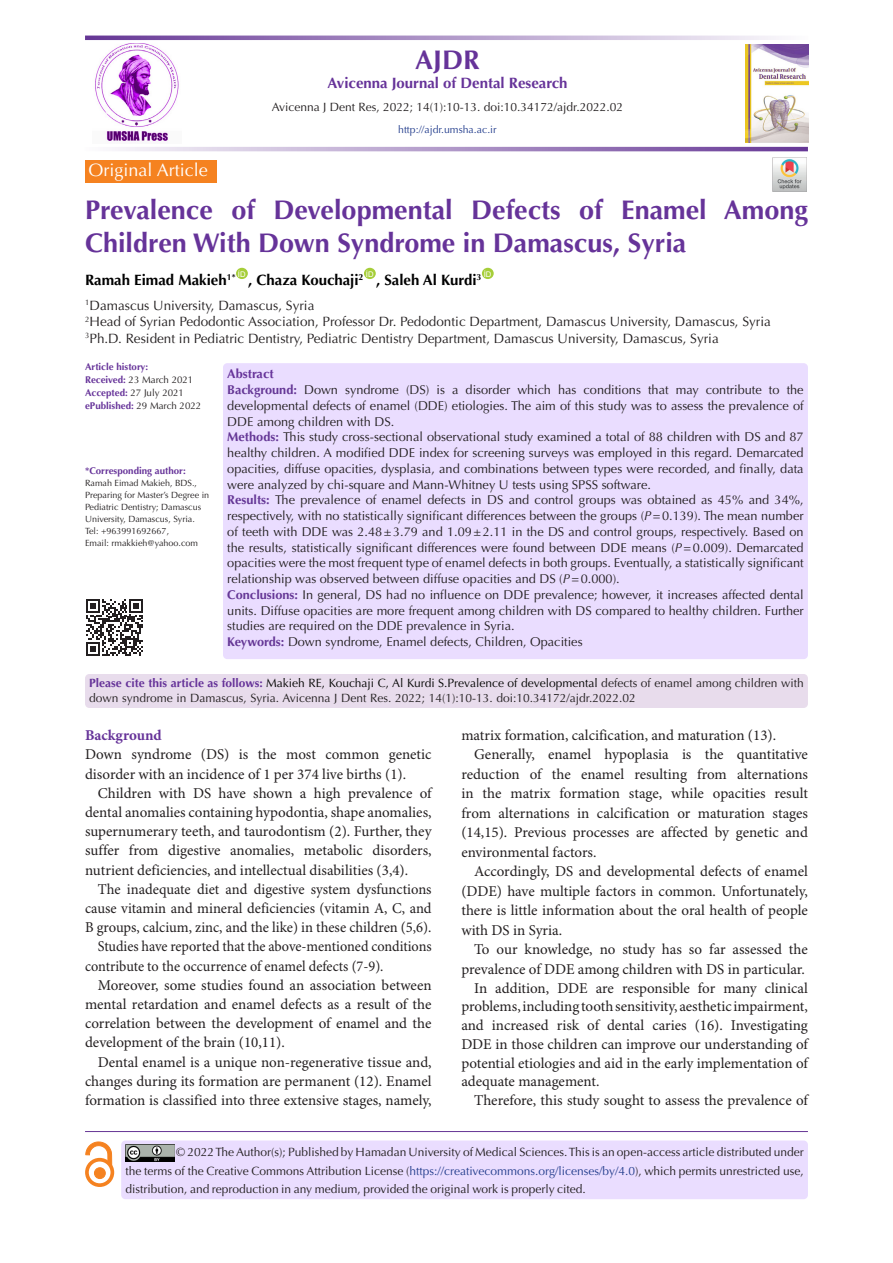
<style>
.page{position:relative;width:893px;height:1263px;background:#fff}
.page>*{position:absolute;margin:0;border:0;box-sizing:border-box;transform-origin:0 0}
.t1{font:700 27px/33px "Optima LT Std";color:#639}
.t2{font:18px "Optima LT Std";color:#fff}
.t3{font:15px/19.2px "Minion Pro";color:#231f20;text-align:justify}
.t4{font:15px/19.2px "Minion Pro";color:#231f20;scale:.95 1}
.t5{font:700 15px "Optima LT Std";color:#000}
.t6{font:700 15px "Optima LT Std";color:#639}
.t7{font:700 15px "Minion Pro";color:#639}
.t8{font:13.5px "Optima LT Std";color:#231f20}
.t9{font:12.75px/15.8px "Optima LT Std";color:#231f20;text-align:justify}
.t10{font:700 12.75px "Optima LT Std";color:#639}
.t11{font:12px/18px "Optima LT Std";color:#231f20;text-align:justify}
.Body_Text{font:10.5px "Optima LT Std";color:#253f8e}
.t12{font:700 9.75px "Optima LT Std";color:#639}
.t13{font:9.75px "Optima LT Std";color:#231f20}
.t14{font:9px/12px "Optima LT Std";color:#231f20}
.t15{font:7.8px "Arial";color:#fff}
.s1{font-weight:700;color:#639}
.s2{font-weight:400;color:#231f20}
.s3{font-weight:700;color:#653796}
.s4{font-style:italic}
.s5{color:#040503}
.s6{color:#221e1f}
.s7{color:#253f8e}
</style>
<div class="page">
<hr style="left:85px;top:1131px;width:723px;height:1px;background:#663695">
<div style="left:121px;top:1140px;width:687px;height:59px;background:#eaddff;border-radius:4px"></div>
<img style="left:125px;top:1145px;width:49px;height:17px">
<div style="left:236px;top:268px;width:12px;height:11px;background:#a6ce39;border-radius:50%"></div>
<div style="left:364px;top:268px;width:12px;height:11px;background:#a6ce39;border-radius:50%"></div>
<div style="left:482px;top:268px;width:12px;height:11px;background:#a6ce39;border-radius:50%"></div>
<div style="left:85px;top:160px;width:132px;height:22px;background:#f58220"></div>
<img style="left:773px;top:158px;width:34px;height:34px">
<div style="left:85px;top:674px;width:723px;height:34px;background:#e8dcec;border-radius:4px"></div>
<svg style="left:115px;top:147px;width:693px;height:4px;background:#ad95c6"></svg>
<svg style="left:85px;top:36px;width:694px;height:4px;background:#ad95c6"></svg>
<div style="left:223px;top:363px;width:585px;height:296px;background:#eaddff;border-radius:4px"></div>
<svg style="left:86px;top:599px;width:57px;height:56px"></svg>
<div style="left:94px;top:1168px;width:11px;height:10px;background:#f58220;border-radius:50%"></div>
<div style="left:94px;top:1167px;width:11px;height:12px;border:1px solid #f58220;border-radius:50%"></div>
<div style="left:85px;top:1158px;width:29px;height:29px;border:4px solid #f58220;border-radius:50%"></div>
<svg style="left:86px;top:1142px;width:26px;height:24px"></svg>
<img style="left:95px;top:43px;width:84px;height:100px">
<img style="left:745px;top:45px;width:63px;height:97px">
<p class="t2" style="left:88px;top:160px;width:121px">Original Article</p>
<p class="t1" style="left:415px;top:43px;width:66px">AJDR</p>
<p class="t6" style="left:327px;top:74px;width:241px">Avicenna Journal of Dental Research</p>
<p class="t11" style="left:272px;top:98px;width:353px">Avicenna J Dent Res, 2022; 14(1):10-13. doi:10.34172/ajdr.2022.02</p>
<p class="Body_Text" style="left:398px;top:124px;width:100px">http://ajdr.umsha.ac.ir</p>
<p class="t1" style="left:85px;top:194px;width:724px">Prevalence of Developmental Defects of Enamel Among<br>Children With Down Syndrome in Damascus, Syria</p>
<p class="t5" style="left:85px;top:271px;width:152px">Ramah Eimad Makieh<sup>1*</sup></p>
<p class="t15" style="left:238px;top:268px;width:9px">ID</p>
<p class="t5" style="left:248px;top:271px;width:117px">, Chaza Kouchaji<sup>2</sup></p>
<p class="t15" style="left:366px;top:268px;width:9px">ID</p>
<p class="t5" style="left:376px;top:271px;width:107px">, Saleh Al Kurdi<sup>3</sup></p>
<p class="t15" style="left:484px;top:268px;width:9px">ID</p>
<p class="t8" style="left:85px;top:297px;width:231px"><sup>1</sup>Damascus University, Damascus, Syria</p>
<p class="t8" style="left:85px;top:314px;width:687px"><sup>2</sup>Head of Syrian Pedodontic Association, Professor Dr. Pedodontic Department, Damascus University, Damascus, Syria</p>
<p class="t8" style="left:85px;top:330px;width:635px"><sup>3</sup>Ph.D. Resident in Pediatric Dentistry, Pediatric Dentistry Department, Damascus University, Damascus, Syria</p>
<p class="t12" style="left:85px;top:361px;width:65px">Article history:</p>
<p class="t13" style="left:85px;top:374px;width:110px"><span class="s1">Received:</span> 23 March 2021</p>
<p class="t13" style="left:85px;top:387px;width:101px"><span class="s1">Accepted:</span> 27 July 2021</p>
<p class="t12" style="left:85px;top:400px;width:118px">ePublished: <span class="s2">29 March 2022</span></p>
<p class="t12" style="left:85px;top:465px;width:102px">*Corresponding author:</p>
<p class="t14" style="left:85px;top:477px;width:126px">Ramah Eimad Makieh, BDS.,<br>Preparing for Master’s Degree in<br>Pediatric Dentistry; Damascus<br>University, Damascus, Syria.</p>
<p class="t14" style="left:85px;top:525px;width:86px">Tel: +963991692667,</p>
<p class="t14" style="left:85px;top:537px;width:115px">Email: rmakkieh@yahoo.com</p>
<p class="t10" style="left:227px;top:366px;width:48px">Abstract</p>
<p class="t9" style="left:227px;top:382px;width:578px"><span class="s3">Background:</span> Down syndrome (DS) is a disorder which has conditions that may contribute to the developmental defects of enamel (DDE) etiologies. The aim of this study was to assess the prevalence of DDE among children with DS.</p>
<p class="t9" style="left:227px;top:429px;width:578px"><span class="s3">Methods:</span> This study cross-sectional observational study examined a total of 88 children with DS and 87 healthy children. A modified DDE index for screening surveys was employed in this regard. Demarcated opacities, diffuse opacities, dysplasia, and combinations between types were recorded, and finally, data were analyzed by chi-square and Mann-Whitney U tests using SPSS software.</p>
<p class="t9" style="left:227px;top:492px;width:578px"><span class="s3">Results:</span> The prevalence of enamel defects in DS and control groups was obtained as 45% and 34%, respectively, with no statistically significant differences between the groups (<span class="s4">P</span>=0.139). The mean number of teeth with DDE was 2.48±3.79 and 1.09±2.11 in the DS and control groups, respectively. Based on the results, statistically significant differences were found between DDE means (<span class="s4">P</span>=0.009). Demarcated opacities were the most frequent type of enamel defects in both groups. Eventually, a statistically significant relationship was observed between diffuse opacities and DS (<span class="s4">P</span>=0.000).</p>
<p class="t9" style="left:227px;top:587px;width:578px"><span class="s3">Conclusions:</span> In general, DS had no influence on DDE prevalence; however, it increases affected dental units. Diffuse opacities are more frequent among children with DS compared to healthy children. Further studies are required on the DDE prevalence in Syria.</p>
<p class="t9" style="left:227px;top:634px;width:357px"><span class="s3">Keywords:</span> Down syndrome, Enamel defects, Children, Opacities</p>
<p class="t11" style="left:89px;top:676px;width:716px;line-height:15px"><span class="s1">Please cite this article as follows:</span> <span class="s5">Makieh RE, Kouchaji C, Al Kurdi S.Prevalence of developmental</span> defects of enamel among children with down syndrome in Damascus, Syria. Avicenna J Dent Res. 2022; 14(1):10-13. doi:10.34172/ajdr.2022.02</p>
<p class="t3" style="left:461px;top:726px;width:316px">matrix formation, calcification, and maturation (13).</p>
<p class="t3" style="left:461px;top:745px;width:348px;text-indent:13px">Generally, enamel hypoplasia is the quantitative reduction of the enamel resulting from alternations in the matrix formation stage, while opacities result from alternations in calcification or maturation stages (14,15). Previous processes are affected by genetic and environmental factors.</p>
<p class="t3" style="left:461px;top:862px;width:348px;text-indent:13px">Accordingly, DS and developmental defects of enamel (DDE) have multiple factors in common. Unfortunately, there is little information about the oral health of people with DS in Syria.</p>
<p class="t3" style="left:461px;top:940px;width:348px;text-align:right">To our knowledge, no study has so far assessed the prevalence of DDE among children with DS in particular.</p>
<p class="t3" style="left:461px;top:979px;width:348px;line-height:18.8px;text-indent:13px">In addition, DDE are responsible for many clinical problems, including tooth sensitivity, aesthetic impairment, and increased risk of dental caries (16). Investigating DDE in those children can improve our understanding of potential etiologies and aid in the early implementation of adequate management.</p>
<p class="t3" style="left:474px;top:1091px;width:335px">Therefore, this study sought to assess the prevalence of</p>
<p class="t11" style="left:125px;top:1143px;width:680px;text-indent:51px">© 2022 The Author(s); Published by Hamadan University of Medical Sciences. This is an open-access article distributed under the terms of the Creative Commons Attribution License <span class="s6">(</span><span class="s7">https://creativecommons.org/licenses/by/4.0</span><span class="s6">), which permits unrestricted use, distribution, and reproduction in any medium, provided the original work is properly cited.</span></p>
<p class="t7" style="left:85px;top:725px;width:78px">Background</p>
<p class="t3" style="left:85px;top:746px;width:348px">Down syndrome (DS) is the most common genetic disorder with an incidence of 1 per 374 live births (1).</p>
<p class="t3" style="left:85px;top:784px;width:348px;text-indent:13px">Children with DS have shown a high prevalence of dental anomalies containing hypodontia, shape anomalies, supernumerary teeth, and taurodontism (2). Further, they suffer from digestive anomalies, metabolic disorders, nutrient deficiencies, and intellectual disabilities (3,4).</p>
<p class="t3" style="left:85px;top:880px;width:348px;text-indent:13px">The inadequate diet and digestive system dysfunctions cause vitamin and mineral deficiencies (vitamin A, C, and B groups, calcium, zinc, and the like) in these children (5,6).</p>
<p class="t4" style="left:85px;top:938px;width:366px;text-indent:13px">Studies have reported that the above-mentioned conditions contribute to the occurrence of enamel defects (7-9).</p>
<p class="t3" style="left:85px;top:976px;width:348px;text-indent:13px">Moreover, some studies found an association between mental retardation and enamel defects as a result of the correlation between the development of enamel and the development of the brain (10,11).</p>
<p class="t3" style="left:85px;top:1053px;width:348px;text-indent:13px">Dental enamel is a unique non-regenerative tissue and, changes during its formation are permanent (12). Enamel formation is classified into three extensive stages, namely,</p>
</div>
